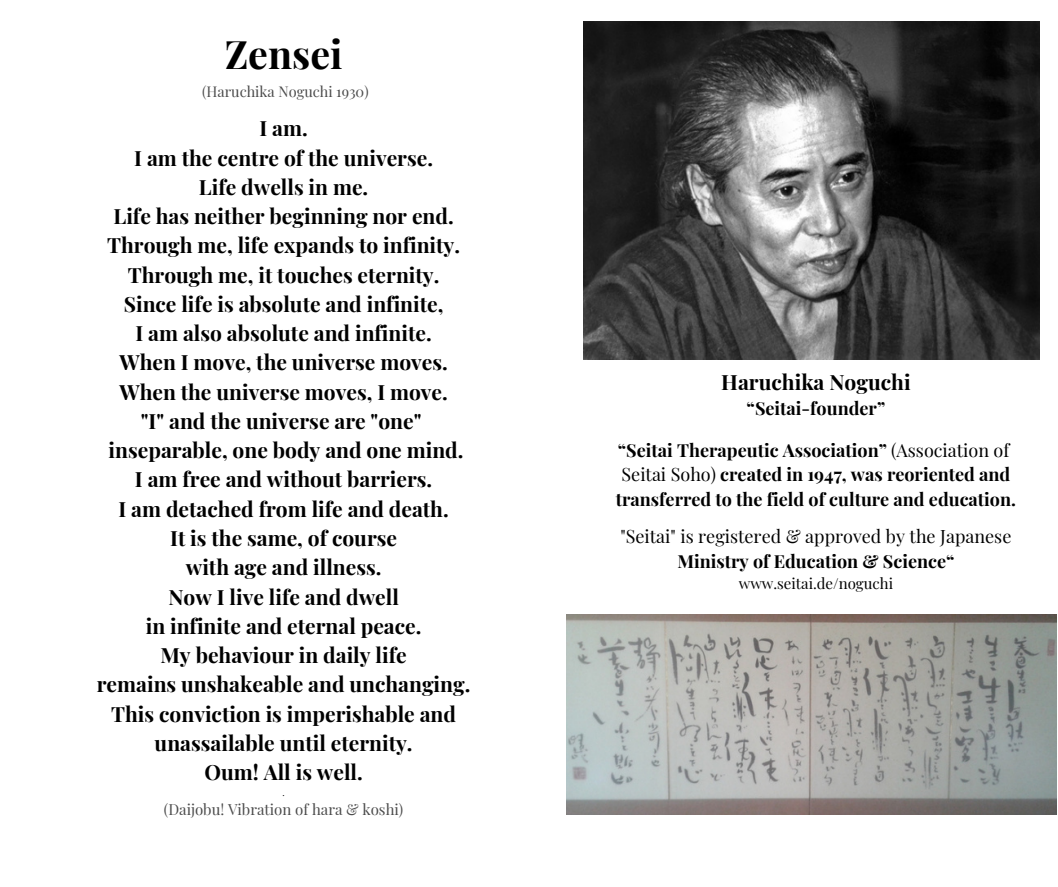
<style>
.page{position:relative;width:1058px;height:887px;background:#fff}
.page>*{position:absolute;margin:0;border:0;box-sizing:border-box;transform-origin:0 0}
.t1{font:700 39.3px "Playfair Display";color:#000}
.t2{font:700 21px/29.2px "Playfair Display";color:#000;text-align:center}
.t3{font:700 18px/24.8px "Playfair Display";color:#000;text-align:center}
.t4{font:18px/24.8px "Playfair Display";color:#000;text-align:center}
.t5{font:15px "Playfair Display";color:#4b4b4b}
.t6{font:15px "Playfair Display";color:#000}
.t7{font:14.55px "Playfair Display";color:#4b4b4b}
.t8{font:9px "Playfair Display";color:#000}
.s1{font-weight:400}
.s2{font-weight:700}
</style>
<div class="page">
<img style="left:583px;top:22px;width:456px;height:337px">
<img style="left:566px;top:615px;width:490px;height:199px">
<p class="t1" style="left:225px;top:27px;width:119px">Zensei</p>
<p class="t7" style="left:202px;top:81px;width:168px">(Haruchika Noguchi 1930)</p>
<h1 class="t2" style="left:97px;top:113px;width:375px">I am.<br>I am the centre of the universe.<br>Life dwells in me.<br>Life has neither beginning nor end.<br>Through me, life expands to infinity.<br>Through me, it touches eternity.<br>Since life is absolute and infinite,<br>I am also absolute and infinite.<br>When I move, the universe moves.<br>When the universe moves, I move.<br>"I" and the universe are "one" inseparable, one body and one mind.<br>I am free and without barriers.<br>I am detached from life and death.<br>It is the same, of course<br>with age and illness.<br>Now I live life and dwell<br>in infinite and eternal peace.<br>My behaviour in daily life<br>remains unshakeable and unchanging.<br>This conviction is imperishable and unassailable until eternity.<br>Oum! All is well.</h1>
<h1 class="t8" style="left:282px;top:786px;width:4px">.</h1>
<h1 class="t5" style="left:164px;top:798px;width:241px">(Daijobu! Vibration of hara &amp; koshi)</h1>
<p class="t2" style="left:721px;top:366px;width:191px">Haruchika Noguchi</p>
<p class="t3" style="left:746px;top:395px;width:140px">“Seitai-founder”</p>
<p class="t3" style="left:616px;top:436px;width:402px">“Seitai Therapeutic Association” <span class="s1">(Association of<br>Seitai Soho)</span> created in 1947, was reoriented and transferred to the field of culture and education.</p>
<p class="t4" style="left:620px;top:523px;width:392px">"Seitai" is registered &amp; approved by the Japanese<br><span class="s2">Ministry of Education &amp; Science“</span></p>
<p class="t6" style="left:738px;top:573px;width:156px">www.seitai.de/noguchi</p>
</div>
